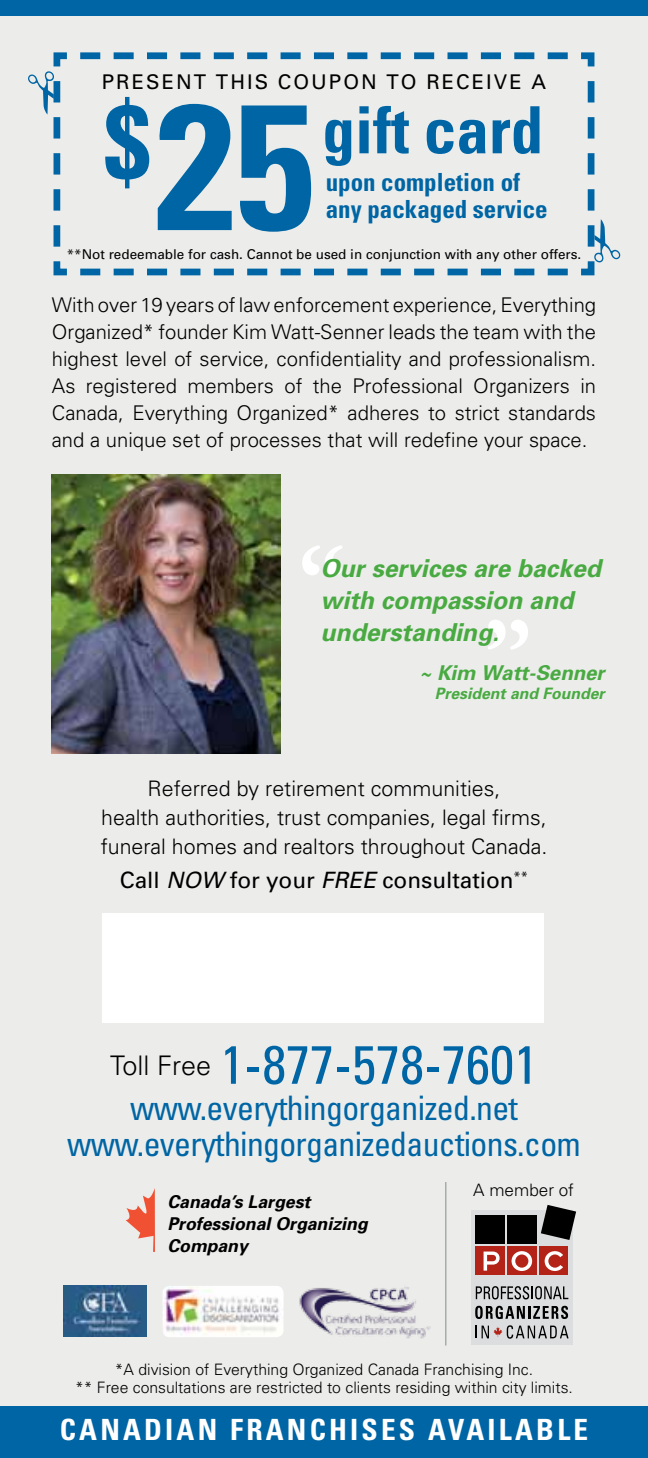
<style>
.page{position:relative;width:648px;height:1458px;background:#ecedeb}
.page>*{position:absolute;margin:0;border:0;box-sizing:border-box;transform-origin:0 0}
.t1{font:700 condensed 178.42px "Univers";color:#0065a4}
.t2{font:700 102.6px "Adobe Garamond Pro";color:#fff}
.t3{font:700 condensed 65.25px "Univers";color:#0065a4}
.t4{font:condensed 54px "Univers";color:#0065a4}
.t5{font:condensed 33.75px/36px "Univers";letter-spacing:-.02em;color:#0065a4;text-align:center}
.t6{font:700 condensed 29.25px "Univers";letter-spacing:.11em;color:#fff}
.t7{font:700 condensed 24.97px/27.2px "Univers";color:#0065a4}
.t8{font:italic 700 24.75px/32.2px "Univers";color:#49aa42}
.t9{font:22.5px "Univers";color:#000}
.t10{font:300 21.38px/29.2px "Univers";color:#000;text-align:center}
.t11{font:italic 700 20.47px "Univers";color:#49aa42}
.t12{font:300 20.25px/27px "Univers";color:#000;text-align:justify}
.t13{font:20.25px "Univers";letter-spacing:.1em;color:#000}
.t14{font:italic 700 17.78px/22.3px "Univers";color:#000}
.t15{font:300 17.1px "Univers";color:#000}
.t16{font:300 15.75px/18px "Univers";color:#000;text-align:center}
.t17{font:italic 700 15.75px "Univers";color:#49aa42}
.t18{font:13.5px "Univers";color:#000}
.s1{font-style:italic}
</style>
<div class="page">
<div style="left:0;top:1406px;width:648px;height:52px;background:#0065a4"></div>
<div style="left:0;top:0;width:648px;height:16px;background:#0065a4"></div>
<svg style="left:126px;top:1188px;width:29px;height:64px"></svg>
<div style="left:471px;top:1211px;width:101px;height:134px;background:#dcddde"></div>
<div style="left:476px;top:1215px;width:29px;height:29px;background:#000"></div>
<div style="left:507px;top:1215px;width:30px;height:29px;background:#000"></div>
<div style="left:507px;top:1246px;width:30px;height:29px;background:#b32317"></div>
<div style="left:476px;top:1246px;width:29px;height:29px;background:#b32317"></div>
<div style="left:539px;top:1246px;width:29px;height:29px;background:#b32317"></div>
<svg style="left:476px;top:1286px;width:92px;height:14px"></svg>
<svg style="left:475px;top:1306px;width:93px;height:13px"></svg>
<svg style="left:476px;top:1325px;width:93px;height:14px"></svg>
<svg style="left:484px;top:1252px;width:16px;height:19px"></svg>
<svg style="left:512px;top:1251px;width:20px;height:20px"></svg>
<svg style="left:545px;top:1251px;width:18px;height:20px"></svg>
<svg style="left:541px;top:1205px;width:35px;height:35px"></svg>
<hr style="left:445px;top:1182px;width:1px;height:164px;background:#939598">
<img style="left:52px;top:475px;width:229px;height:279px">
<svg style="left:53px;top:52px;width:542px;height:224px"></svg>
<svg style="left:588px;top:74px;width:32px;height:189px"></svg>
<svg style="left:28px;top:71px;width:32px;height:183px"></svg>
<img style="left:163px;top:1286px;width:120px;height:51px">
<div style="left:102px;top:914px;width:442px;height:109px;background:#fff"></div>
<img style="left:299px;top:1287px;width:132px;height:52px">
<img style="left:63px;top:1286px;width:83px;height:51px">
<p class="t13" style="left:102px;top:69px;width:355px">Present this coupon to rece</p>
<p class="t13" style="left:486px;top:69px;width:58px">ive a</p>
<h1 class="t1" style="left:104px;top:57px;width:211px"><sup>$</sup>25</h1>
<h3 class="t3" style="left:322px;top:90px;width:222px">gift card</h3>
<p class="t7" style="left:326px;top:168px;width:224px">upon completion of any packaged service</p>
<p class="t18" style="left:67px;top:245px;width:516px">**N ot redeemable for cash. Cannot be used in conjunction with any other offers.</p>
<p class="t12" style="left:52px;top:291px;width:546px">With over 19 years of law enforcement experience, Everything Organized* founder Kim Watt-Senner leads the team with the highest level of service, confidentiality and professionalism.<br>As registered members of the Professional Organizers in Canada, Everything Organized* adheres to strict standards and a unique set of processes that will redefine your space.</p>
<h2 class="t2" style="left:298px;top:526px;width:50px">“</h2>
<p class="t8" style="left:321px;top:551px;width:282px">Our services are backed with compassion and understanding.</p>
<p class="t11" style="left:419px;top:660px;width:187px">~ Kim Watt-Senner</p>
<p class="t17" style="left:435px;top:683px;width:171px">President and Founder</p>
<h2 class="t2" style="left:484px;top:599px;width:50px">”</h2>
<p class="t10" style="left:101px;top:773px;width:448px">Referred by retirement communities,<br>health authorities, trust companies, legal firms, funeral homes and realtors throughout Canada.</p>
<p class="t9" style="left:120px;top:866px;width:410px">Call <span class="s1">NOW</span> for your <span class="s1">FREE</span> consultation<sup>**</sup></p>
<h3 class="t4" style="left:110px;top:1030px;width:429px"><sup>Toll</sup> <sup>Free</sup> 1-877-578-7601</h3>
<h3 class="t5" style="left:67px;top:1089px;width:515px">www.everythingorganized.net www.everythingorganizedauctions.com</h3>
<p class="t14" style="left:167px;top:1190px;width:202px">Canada’s Largest<br>Professional Organizing<br>Company</p>
<p class="t15" style="left:473px;top:1179px;width:102px">A member of</p>
<p class="t16" style="left:75px;top:1360px;width:499px">*A division of Everything Organized Canada Franchising Inc.<br>** Free consultations are restricted to clients residing within city limits.</p>
<h3 class="t6" style="left:60px;top:1412px;width:530px">Canadian Franchises Available</h3>
</div>
